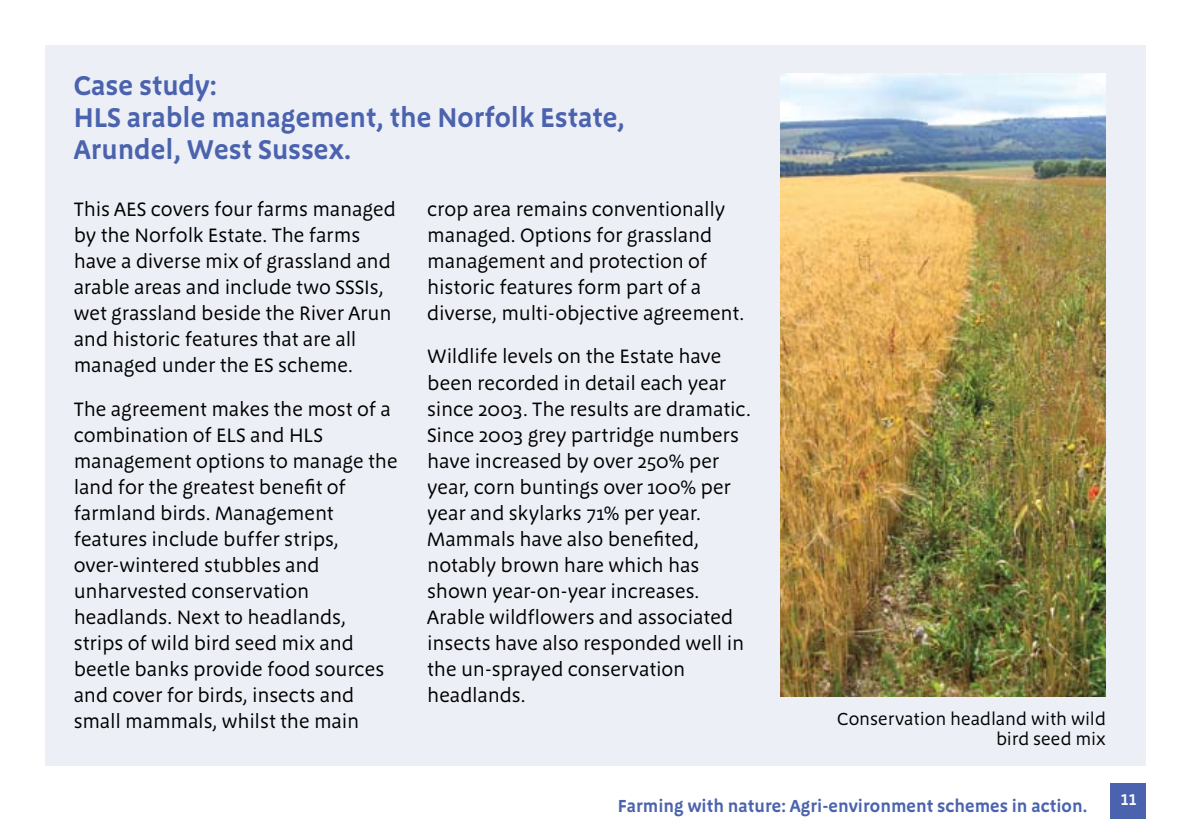
<style>
.page{position:relative;width:1191px;height:840px;background:#fff}
.page>*{position:absolute;margin:0;border:0;box-sizing:border-box;transform-origin:0 0}
.SUB_HEAD_SMALL_COLOU{font:600 28px/32px "Megano";color:#4b63ae}
.BODY_COPY__BLACK{font:20px/26px "Megano";letter-spacing:-.005em;color:#000}
.t1{font:600 18px "Megano";color:#4b63ae}
.t2{font:18px/20px "Megano";color:#000;text-align:right}
.t3{font:600 16px "Megano LF";color:#fff}
</style>
<div class="page">
<div style="left:1110px;top:782px;width:36px;height:36px;background:#4b63ae"></div>
<div style="left:45px;top:45px;width:1100px;height:720px;background:#edeff7"></div>
<img style="left:781px;top:74px;width:325px;height:621px">
<p class="SUB_HEAD_SMALL_COLOU" style="left:74px;top:69px;width:552px">Case study:<br>HLS arable management, the Norfolk Estate,<br>Arundel, West Sussex.</p>
<p class="BODY_COPY__BLACK" style="left:74px;top:196px;width:324px">This AES covers four farms managed by the Norfolk Estate. The farms have a diverse mix of grassland and arable areas and include two SSSIs, wet grassland beside the River Arun and historic features that are all managed under the ES scheme.</p>
<p class="BODY_COPY__BLACK" style="left:74px;top:395px;width:325px">The agreement makes the most of a combination of ELS and HLS management options to manage the land for the greatest benefit of farmland birds. Management features include buffer strips, over-wintered stubbles and unharvested conservation headlands. Next to headlands, strips of wild bird seed mix and beetle banks provide food sources and cover for birds, insects and small mammals, whilst the main</p>
<p class="BODY_COPY__BLACK" style="left:427px;top:196px;width:318px">crop area remains conventionally managed. Options for grassland management and protection of historic features form part of a diverse, multi-objective agreement.</p>
<p class="BODY_COPY__BLACK" style="left:427px;top:343px;width:325px">Wildlife levels on the Estate have been recorded in detail each year since 2003. The results are dramatic.<br>Since 2003 grey partridge numbers have increased by over 250% per year, corn buntings over 100% per year and skylarks 71% per year.<br>Mammals have also benefited, notably brown hare which has shown year-on-year increases.<br>Arable wildflowers and associated insects have also responded well in the un-sprayed conservation headlands.</p>
<p class="t2" style="left:837px;top:708px;width:270px">Conservation headland with wild bird seed mix</p>
<p class="t1" style="left:618px;top:795px;width:471px">Farming with nature: Agri-environment schemes in action.</p>
<p class="t3" style="left:1120px;top:789px;width:17px">11</p>
</div>
